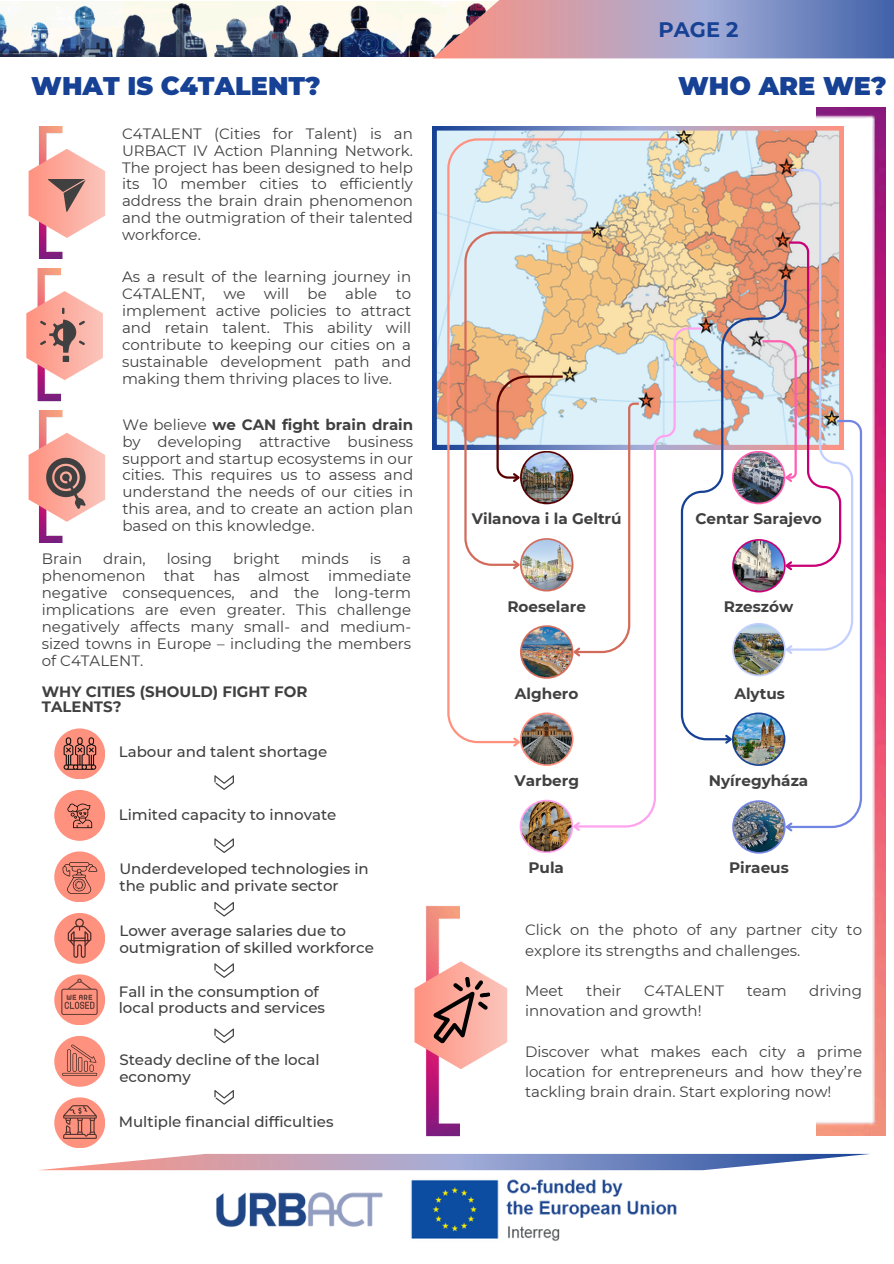
<style>
.page{position:relative;width:894px;height:1264px;background:#fff}
.page>*{position:absolute;margin:0;border:0;box-sizing:border-box;transform-origin:0 0}
.t1{font:900 25.5px "Montserrat";color:#164194}
.t2{font:700 21px "Montserrat";color:#164194}
.t3{font:700 15.15px "Montserrat";color:#404040}
.t4{font:15px/16.8px "Montserrat";color:#404040;text-align:justify}
.t5{font:500 15px/16.8px "Montserrat";color:#404040}
.t6{font:700 15px/14.7px "Montserrat";color:#404040}
.s1{font-weight:700}
</style>
<div class="page">
<img style="left:216px;top:1179px;width:461px;height:62px">
<img style="left:39px;top:126px;width:24px;height:133px">
<svg style="left:29px;top:149px;width:76px;height:89px"></svg>
<img style="left:0;top:2px;width:432px;height:55px">
<svg style="left:432px;top:0;width:461px;height:58px"></svg>
<svg style="left:215px;top:775px;width:19px;height:15px"></svg>
<div style="left:54px;top:1035px;width:51px;height:51px;background:#ff917f;border-radius:50%"></div>
<div style="left:54px;top:1097px;width:51px;height:51px;background:#ff917f;border-radius:50%"></div>
<div style="left:54px;top:851px;width:51px;height:51px;background:#ff917f;border-radius:50%"></div>
<div style="left:54px;top:912px;width:51px;height:51px;background:#ff917f;border-radius:50%"></div>
<div style="left:54px;top:974px;width:51px;height:51px;background:#ff917f;border-radius:50%"></div>
<div style="left:54px;top:728px;width:51px;height:51px;background:#ff917f;border-radius:50%"></div>
<div style="left:54px;top:790px;width:51px;height:50px;background:#ff917f;border-radius:50%"></div>
<svg style="left:64px;top:737px;width:32px;height:32px"></svg>
<svg style="left:63px;top:862px;width:34px;height:31px"></svg>
<svg style="left:60px;top:796px;width:39px;height:38px"></svg>
<hr style="left:62px;top:1072px;width:35px;height:3px;background:#100f0d">
<svg style="left:67px;top:1049px;width:4px;height:22px"></svg>
<svg style="left:71px;top:1044px;width:25px;height:27px"></svg>
<svg style="left:63px;top:1105px;width:34px;height:33px"></svg>
<svg style="left:61px;top:978px;width:36px;height:36px"></svg>
<svg style="left:68px;top:918px;width:23px;height:39px"></svg>
<svg style="left:215px;top:838px;width:19px;height:15px"></svg>
<svg style="left:215px;top:902px;width:19px;height:14px"></svg>
<svg style="left:215px;top:963px;width:19px;height:14px"></svg>
<svg style="left:215px;top:1028px;width:19px;height:15px"></svg>
<svg style="left:215px;top:1090px;width:19px;height:14px"></svg>
<img style="left:816px;top:107px;width:69px;height:1028px">
<svg style="left:432px;top:126px;width:411px;height:323px"></svg>
<svg style="left:680px;top:277px;width:43px;height:464px"></svg>
<svg style="left:581px;top:326px;width:122px;height:502px"></svg>
<img style="left:519px;top:799px;width:62px;height:54px">
<svg style="left:446px;top:137px;width:234px;height:607px"></svg>
<svg style="left:511px;top:712px;width:62px;height:54px"></svg>
<svg style="left:463px;top:230px;width:178px;height:448px"></svg>
<img style="left:723px;top:168px;width:140px;height:685px">
<img style="left:37px;top:268px;width:24px;height:133px">
<svg style="left:26px;top:291px;width:77px;height:89px"></svg>
<img style="left:39px;top:410px;width:24px;height:133px">
<svg style="left:29px;top:433px;width:76px;height:89px"></svg>
<img style="left:426px;top:905px;width:33px;height:231px">
<svg style="left:414px;top:961px;width:93px;height:108px"></svg>
<svg style="left:41px;top:1153px;width:829px;height:17px"></svg>
<p class="t2" style="left:658px;top:16px;width:81px">PAGE 2</p>
<p class="t1" style="left:31px;top:70px;width:291px">WHAT IS C4TALENT?</p>
<h4 class="t1" style="left:678px;top:70px;width:210px">WHO ARE WE?</h4>
<h4 class="t4" style="left:122px;top:125px;width:292px">C4TALENT (Cities for Talent) is an URBACT IV Action Planning Network.<br>The project has been designed to help its 10 member cities to efficiently address the brain drain phenomenon and the outmigration of their talented workforce.</h4>
<p class="t4" style="left:122px;top:268px;width:290px">As a result of the learning journey in C4TALENT, we will be able to implement active policies to attract and retain talent. This ability will contribute to keeping our cities on a sustainable development path and making them thriving places to live.</p>
<h4 class="t4" style="left:122px;top:416px;width:292px">We believe <span class="s1">we CAN fight brain drain </span>by developing attractive business support and startup ecosystems in our cities. This requires us to assess and understand the needs of our cities in this area, and to create an action plan based on this knowledge.</h4>
<h4 class="t4" style="left:42px;top:550px;width:42px">Brain</h4>
<h4 class="t4" style="left:103px;top:550px;width:44px">drain,</h4>
<h4 class="t4" style="left:167px;top:550px;width:47px">losing</h4>
<h4 class="t4" style="left:233px;top:550px;width:48px">bright</h4>
<h4 class="t4" style="left:301px;top:550px;width:49px">minds</h4>
<h4 class="t4" style="left:370px;top:550px;width:13px">is</h4>
<h4 class="t4" style="left:42px;top:550px;width:371px;text-indent:360px">a phenomenon that has almost immediate negative consequences, and the long-term implications are even greater. This challenge negatively affects many small- and medium&shy;sized towns in Europe – including the members of C4TALENT.</h4>
<p class="t6" style="left:42px;top:684px;width:267px">WHY CITIES (SHOULD) FIGHT FOR<br>TALENTS?</p>
<h1 class="t5" style="left:119px;top:743px;width:210px">Labour and talent shortage</h1>
<h1 class="t5" style="left:119px;top:806px;width:219px">Limited capacity to innovate</h1>
<p class="t5" style="left:119px;top:860px;width:251px">Underdeveloped technologies in the public and private sector</p>
<p class="t5" style="left:119px;top:922px;width:256px">Lower average salaries due to outmigration of skilled workforce</p>
<h2 class="t5" style="left:119px;top:982px;width:208px">Fall in the consumption of local products and services</h2>
<p class="t5" style="left:119px;top:1051px;width:201px">Steady decline of the local economy</p>
<p class="t5" style="left:119px;top:1112px;width:216px">Multiple financial difficulties</p>
<p class="t3" style="left:471px;top:509px;width:151px">Vilanova i la Geltrú</p>
<p class="t3" style="left:695px;top:509px;width:128px">Centar Sarajevo</p>
<p class="t3" style="left:507px;top:597px;width:80px">Roeselare</p>
<p class="t3" style="left:723px;top:597px;width:71px">Rzeszów</p>
<p class="t3" style="left:515px;top:684px;width:65px">Alghero</p>
<h4 class="t3" style="left:734px;top:684px;width:52px">Alytus</h4>
<p class="t3" style="left:514px;top:771px;width:66px">Varberg</p>
<h4 class="t3" style="left:708px;top:771px;width:101px">Nyíregyháza</h4>
<p class="t3" style="left:528px;top:858px;width:37px">Pula</p>
<p class="t3" style="left:728px;top:858px;width:61px">Piraeus</p>
<p class="t4" style="left:525px;top:919px;width:338px;line-height:20.2px">Click on the photo of any partner city to explore its strengths and challenges.</p>
<p class="t4" style="left:525px;top:982px;width:40px">Meet</p>
<p class="t4" style="left:586px;top:982px;width:37px">their</p>
<p class="t4" style="left:644px;top:982px;width:81px">C4TALENT</p>
<p class="t4" style="left:746px;top:982px;width:41px">team</p>
<p class="t4" style="left:809px;top:982px;width:54px">driving</p>
<p class="t4" style="left:525px;top:1002px;width:178px">innovation and growth!</p>
<p class="t4" style="left:525px;top:1041px;width:338px;line-height:20.2px">Discover what makes each city a prime location for entrepreneurs and how they’re tackling brain drain. Start exploring now!</p>
</div>
